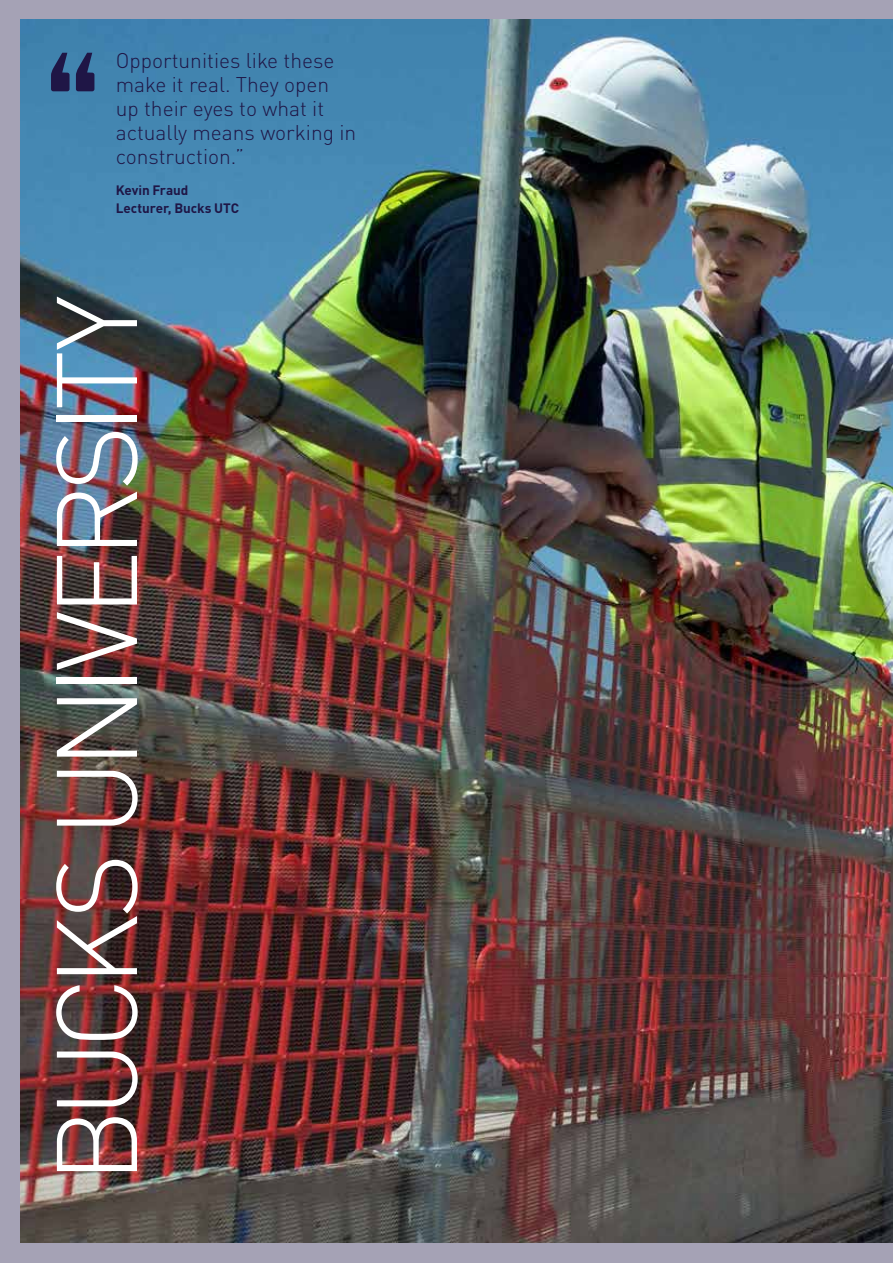
<style>
.page{position:relative;width:893px;height:1263px;background:#a5a2b5}
.page>*{position:absolute;margin:0;border:0;box-sizing:border-box;transform-origin:0 0}
.t1{font:300 112.5px "DINOT";letter-spacing:-.08em;color:#fff}
.t2{font:300 21px/24px "DINOT";color:#1f1646}
.t3{font:700 13.5px/18px "DINOT";letter-spacing:-.01em;color:#1f1646}
</style>
<div class="page">
<img style="left:20px;top:20px;width:873px;height:1223px">
<svg style="left:51px;top:53px;width:43px;height:38px;background:#2c406e"></svg>
<p class="t2" style="left:116px;top:49px;width:242px">Opportunities like these make it real. They open up their eyes to what it actually means working in construction.”</p>
<p class="t3" style="left:116px;top:181px;width:125px">Kevin Fraud<br>Lecturer, Bucks UTC</p>
<h1 class="t1" style="left:27px;top:1183px;width:889px;rotate:-90deg">BUCKS UNIVERSITY</h1>
</div>
